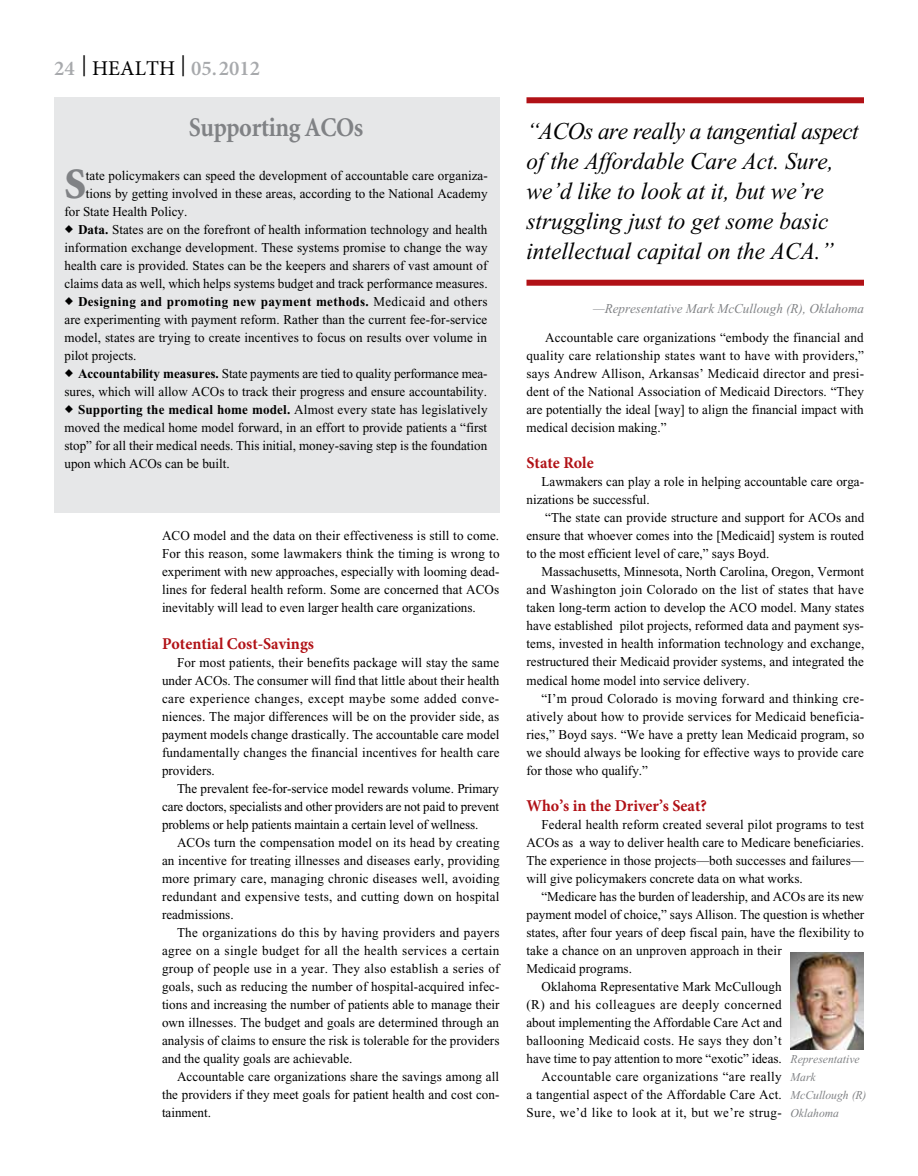
<style>
.page{position:relative;width:918px;height:1176px;background:#fff}
.page>*{position:absolute;margin:0;border:0;box-sizing:border-box;transform-origin:0 0}
.t1{font:900 43.35px "Minion";color:#808285}
.t2{font:700 27px "Minion";letter-spacing:-.015em;color:#808285;scale:.9 1}
.t3{font:italic 24px/30px "Times New Roman";color:#000}
.t4{font:600 21px "Minion Pro";color:#a7a9ac}
.t5{font:700 16.5px "Minion Pro";color:#b11116}
.t6{font:13.5px/18px "Times New Roman";color:#000;text-align:justify}
.t7{font:13.5px "Times New Roman";letter-spacing:.03em;color:#000}
.t8{font:italic 13.5px "Times New Roman";color:#808285}
.t9{font:13.5px "Times New Roman";letter-spacing:.035em;color:#000}
.t10{font:italic 12px/18px "Times New Roman";color:#808285}
.s1{font-weight:400;color:#000}
.s2{font-family:"Minion Pro";font-size:19.5px}
.s3{font-weight:700}
</style>
<div class="page">
<div style="left:54px;top:97px;width:446px;height:415px;background:#e6e7e8"></div>
<img style="left:791px;top:952px;width:73px;height:96px">
<div style="left:527px;top:279px;width:337px;height:6px;background:#b11116"></div>
<div style="left:527px;top:97px;width:337px;height:6px;background:#b11116"></div>
<h3 class="t4" style="left:54px;top:54px;width:208px">24 <sup>|</sup> <span class="s1">HEALTH </span><sup>|</sup> 05.2012</h3>
<h2 class="t2" style="left:189px;top:113px;width:195px">Supporting ACOs</h2>
<h1 class="t1" style="left:64px;top:162px;width:23px">S</h1>
<p class="t6" style="left:86px;top:167px;width:403px">tate policymakers can speed the development of accountable care organiza-</p>
<p class="t6" style="left:86px;top:185px;width:403px">tions by getting involved in these areas, according to the National Academy</p>
<p class="t6" style="left:64px;top:203px;width:124px">for State Health Policy.</p>
<p class="t6" style="left:64px;top:221px;width:426px"><span class="s2">◆</span> <span class="s3">Data.</span> States are on the forefront of health information technology and health information exchange development. These systems promise to change the way health care is provided. States can be the keepers and sharers of vast amount of claims data as well, which helps systems budget and track performance measures.</p>
<p class="t6" style="left:64px;top:293px;width:425px"><span class="s2">◆</span> <span class="s3">Designing and promoting new payment methods.</span> Medicaid and others are experimenting with payment reform. Rather than the current fee-for-service model, states are trying to create incentives to focus on results over volume in pilot projects.</p>
<p class="t6" style="left:64px;top:365px;width:424px"><span class="s2">◆</span> <span class="s3">Accountability measures.</span> State payments are tied to quality performance mea&shy;sures, which will allow ACOs to track their progress and ensure accountability.</p>
<p class="t6" style="left:64px;top:401px;width:425px"><span class="s2">◆</span> <span class="s3">Supporting the medical home model.</span> Almost every state has legislatively moved the medical home model forward, in an effort to provide patients a “first stop” for all their medical needs. This initial, money-saving step is the foundation upon which ACOs can be built.</p>
<p class="t6" style="left:162px;top:527px;width:339px">ACO model and the data on their effectiveness is still to come.<br>For this reason, some lawmakers think the timing is wrong to experiment with new approaches, especially with looming dead&shy;lines for federal health reform. Some are concerned that ACOs inevitably will lead to even larger health care organizations.</p>
<p class="t5" style="left:162px;top:631px;width:154px">Potential Cost-Savings</p>
<p class="t6" style="left:162px;top:653px;width:339px;text-indent:15px">For most patients, their benefits package will stay the same under ACOs. The consumer will find that little about their health care experience changes, except maybe some added conve&shy;niences. The major differences will be on the provider side, as payment models change drastically. The accountable care model fundamentally changes the financial incentives for health care providers.</p>
<p class="t6" style="left:162px;top:779px;width:339px;text-indent:15px">The prevalent fee-for-service model rewards volume. Primary care doctors, specialists and other providers are not paid to prevent problems or help patients maintain a certain level of wellness.</p>
<p class="t6" style="left:162px;top:832px;width:339px;text-indent:15px">ACOs turn the compensation model on its head by creating an incentive for treating illnesses and diseases early, providing more primary care, managing chronic diseases well, avoiding redundant and expensive tests, and cutting down on hospital readmissions.</p>
<p class="t6" style="left:162px;top:922px;width:340px;text-align:left;text-indent:15px">The organizations do this by having providers and payers agree on a single budget for all the health services a certain group of people use in a year. They also establish a series of goals, such as reducing the number of hospital-acquired infec&shy;tions and increasing the number of patients able to manage their own illnesses. The budget and goals are determined through an analysis of claims to ensure the risk is tolerable for the providers and the quality goals are achievable.</p>
<p class="t6" style="left:162px;top:1066px;width:339px;text-indent:15px">Accountable care organizations share the savings among all the providers if they meet goals for patient health and cost con&shy;tainment.</p>
<h3 class="t3" style="left:526px;top:116px;width:334px">“ACOs are really a tangential aspect of the Affordable Care Act. Sure, we’d like to look at it, but we’re struggling just to get some basic intellectual capital on the ACA.”</h3>
<p class="t8" style="left:593px;top:301px;width:272px">—Representative Mark McCullough (R), Oklahoma</p>
<p class="t6" style="left:527px;top:328px;width:339px;text-indent:19px">Accountable care organizations “embody the financial and quality care relationship states want to have with providers,” says Andrew Allison, Arkansas’ Medicaid director and presi&shy;dent of the National Association of Medicaid Directors. “They are potentially the ideal [way] to align the financial impact with medical decision making.”</p>
<p class="t5" style="left:526px;top:451px;width:69px">State Role</p>
<p class="t6" style="left:527px;top:473px;width:339px;text-indent:15px">Lawmakers can play a role in helping accountable care orga&shy;nizations be successful.</p>
<p class="t6" style="left:527px;top:509px;width:339px;text-indent:19px">“The state can provide structure and support for ACOs and ensure that whoever comes into the [Medicaid] system is routed to the most efficient level of care,” says Boyd.</p>
<p class="t6" style="left:527px;top:563px;width:339px;text-indent:15px">Massachusetts, Minnesota, North Carolina, Oregon, Vermont and Washington join Colorado on the list of states that have taken long-term action to develop the ACO model. Many states have established pilot projects, reformed data and payment sys&shy;tems, invested in health information technology and exchange, restructured their Medicaid provider systems, and integrated the medical home model into service delivery.</p>
<p class="t6" style="left:527px;top:688px;width:339px;text-indent:15px">“I’m proud Colorado is moving forward and thinking cre&shy;atively about how to provide services for Medicaid beneficia&shy;ries,” Boyd says. “We have a pretty lean Medicaid program, so we should always be looking for effective ways to provide care for those who qualify.”</p>
<p class="t5" style="left:526px;top:793px;width:182px">Who’s in the Driver’s Seat?</p>
<p class="t6" style="left:527px;top:815px;width:339px;text-indent:15px">Federal health reform created several pilot programs to test ACOs as a way to deliver health care to Medicare beneficiaries.<br>The experience in those projects—both successes and failures— will give policymakers concrete data on what works.</p>
<p class="t6" style="left:542px;top:887px;width:324px">“Medicare has the burden of leadership, and ACOs are its new</p>
<p class="t6" style="left:527px;top:905px;width:339px">payment model of choice,” says Allison. The question is whether</p>
<p class="t6" style="left:527px;top:923px;width:339px">states, after four years of deep fiscal pain, have the flexibility to</p>
<p class="t6" style="left:527px;top:940px;width:257px">take a chance on an unproven approach in their</p>
<p class="t6" style="left:527px;top:958px;width:107px">Medicaid programs.</p>
<p class="t6" style="left:542px;top:976px;width:242px">Oklahoma Representative Mark McCullough</p>
<p class="t9" style="left:527px;top:996px;width:257px">(R) and his colleagues are deeply concerned</p>
<p class="t6" style="left:527px;top:1012px;width:257px">about implementing the Affordable Care Act and</p>
<p class="t6" style="left:527px;top:1030px;width:257px">ballooning Medicaid costs. He says they don’t</p>
<p class="t6" style="left:527px;top:1048px;width:257px">have time to pay attention to more “exotic” ideas.</p>
<p class="t7" style="left:542px;top:1068px;width:242px">Accountable care organizations “are really</p>
<p class="t6" style="left:527px;top:1084px;width:257px">a tangential aspect of the Affordable Care Act.</p>
<p class="t7" style="left:527px;top:1104px;width:257px">Sure, we’d like to look at it, but we’re strug-</p>
<p class="t10" style="left:791px;top:1050px;width:77px">Representative<br>Mark<br>McCullough (R)<br>Oklahoma</p>
</div>
